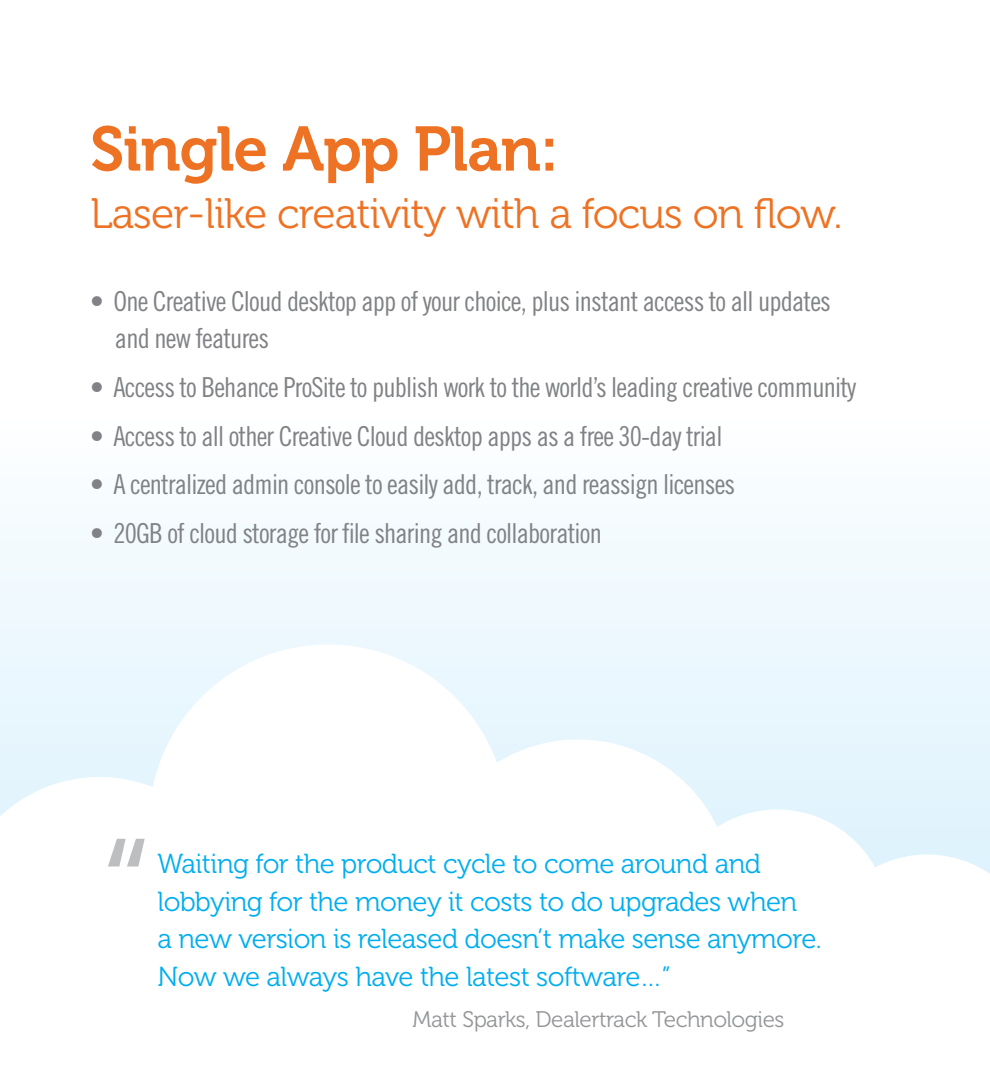
<style>
.page{position:relative;width:990px;height:1080px;background:#fff}
.page>*{position:absolute;margin:0;border:0;box-sizing:border-box;transform-origin:0 0}
.t1{font:62.5px "Museo 700";letter-spacing:-.02em;color:#ee7223}
.t2{font:42.5px "Museo 300";letter-spacing:-.02em;color:#ee7223}
.t3{font:27.5px/37.5px "Trade Gothic LT Std Cn 18";letter-spacing:-.03em;color:#808285}
.t4{font:27.5px/37.5px "Museo 300";letter-spacing:-.02em;color:#00aeef}
.t5{font:22.5px "Museo 300";letter-spacing:-.02em;color:#939598}
</style>
<div class="page">
<svg style="left:0;top:523px;width:990px;height:332px"></svg>
<svg style="left:0;top:777px;width:155px;height:90px"></svg>
<div style="left:149px;top:645px;width:359px;height:358px;background:#fff;border-radius:50%"></div>
<div style="left:424px;top:740px;width:308px;height:308px;background:#fff;border-radius:50%"></div>
<div style="left:666px;top:810px;width:223px;height:223px;background:#fff;border-radius:50%"></div>
<svg style="left:867px;top:855px;width:123px;height:19px"></svg>
<svg style="left:108px;top:839px;width:37px;height:27px"></svg>
<h1 class="t1" style="left:90px;top:114px;width:470px">Single App Plan:</h1>
<h2 class="t2" style="left:90px;top:191px;width:754px">Laser-like creativity with a focus on flow.</h2>
<p class="t3" style="left:115px;top:282px;width:717px;text-indent:-25px">• One Creative Cloud desktop app of your choice, plus instant access to all updates and new features</p>
<p class="t3" style="left:90px;top:368px;width:768px">• Access to Behance ProSite to publish work to the world’s leading creative community</p>
<p class="t3" style="left:90px;top:417px;width:634px">• Access to all other Creative Cloud desktop apps as a free 30-day trial</p>
<p class="t3" style="left:90px;top:466px;width:647px">• A centralized admin console to easily add, track, and reassign licenses</p>
<p class="t3" style="left:90px;top:514px;width:513px">• 20GB of cloud storage for file sharing and collaboration</p>
<p class="t4" style="left:158px;top:845px;width:666px">Waiting for the product cycle to come around and lobbying for the money it costs to do upgrades when<br>a new version is released doesn’t make sense anymore.<br>Now we always have the latest software…”</p>
<p class="t5" style="left:412px;top:1008px;width:373px">Matt Sparks, Dealertrack Technologies</p>
</div>
